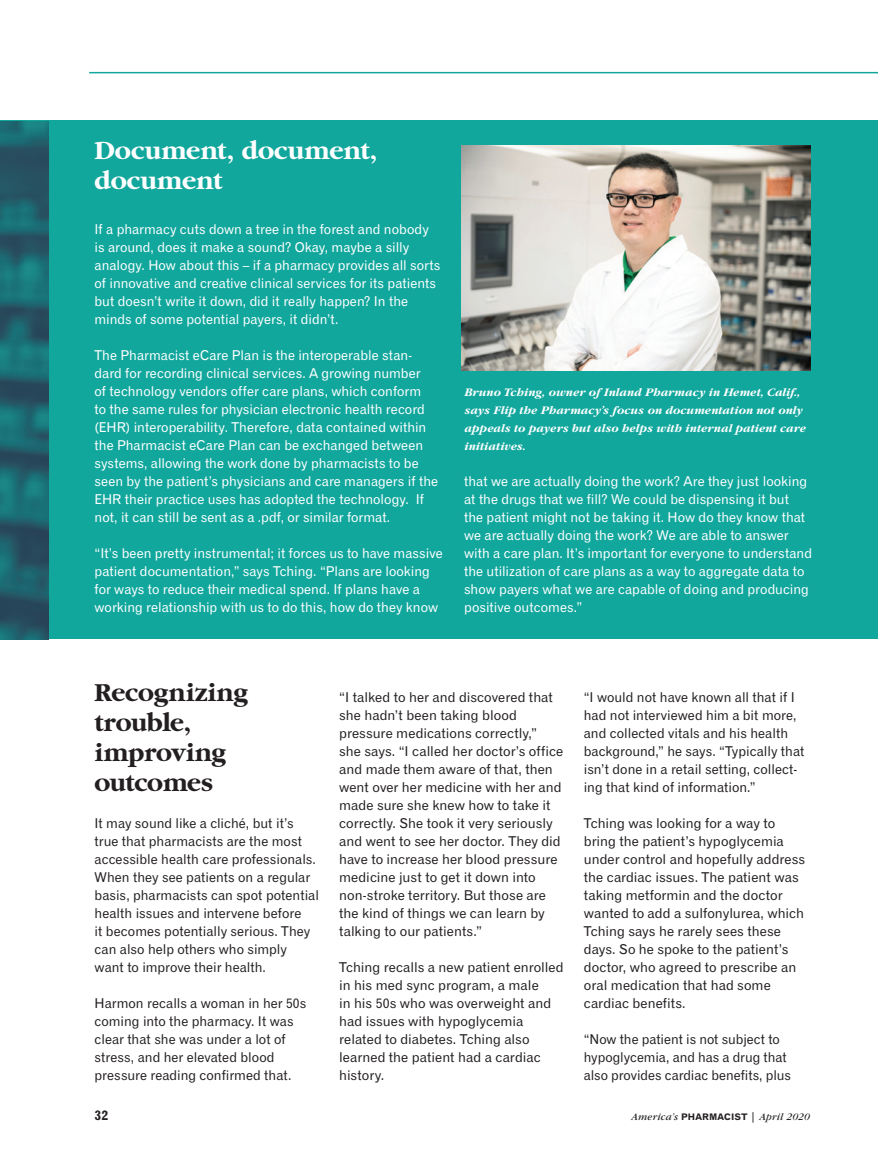
<style>
.page{position:relative;width:878px;height:1175px;background:#fff}
.page>*{position:absolute;margin:0;border:0;box-sizing:border-box;transform-origin:0 0}
.t1{font:700 27px/30px "Garamond";letter-spacing:-.01em;color:#231f20}
.t2{font:700 27px/30px "Garamond";color:#fff}
.t3{font:13.5px/18px "Gothic 720 BT Roman B";color:#231f20}
.t4{font:13.5px/18px "Gothic 720 BT Roman B";color:#fff}
.t5{font:13.5px "Gothic 720 BT Bold B";color:#231f20}
.t6{font:italic 700 12px/18px "Garamond";letter-spacing:.01em;color:#fff}
.t7{font:italic 10.5px "Garamond";letter-spacing:.02em;color:#231f20}
.s1{font-family:"Gothic 720 BT Bold B";font-style:normal;font-size:9px}
.s2{font-weight:700;font-style:normal}
</style>
<div class="page">
<div style="left:0;top:121px;width:878px;height:518px;background:#12a79d"></div>
<hr style="left:89px;top:72px;width:789px;height:1px;background:#12a79d">
<img style="left:461px;top:146px;width:349px;height:224px">
<img style="left:0;top:122px;width:48px;height:517px">
<p class="t2" style="left:94px;top:136px;width:284px">Document, document, document</p>
<p class="t4" style="left:94px;top:220px;width:347px">If a pharmacy cuts down a tree in the forest and nobody is around, does it make a sound? Okay, maybe a silly analogy. How about this – if a pharmacy provides all sorts of innovative and creative clinical services for its patients but doesn’t write it down, did it really happen? In the minds of some potential payers, it didn’t.</p>
<p class="t4" style="left:94px;top:346px;width:345px">The Pharmacist eCare Plan is the interoperable stan&shy;dard for recording clinical services. A growing number<br>of technology vendors offer care plans, which conform<br>to the same rules for physician electronic health record (EHR) interoperability. Therefore, data contained within the Pharmacist eCare Plan can be exchanged between systems, allowing the work done by pharmacists to be seen by the patient’s physicians and care managers if the EHR their practice uses has adopted the technology. If not, it can still be sent as a .pdf, or similar format.</p>
<p class="t4" style="left:94px;top:544px;width:350px">“It’s been pretty instrumental; it forces us to have massive patient documentation,” says Tching. “Plans are looking for ways to reduce their medical spend. If plans have a working relationship with us to do this, how do they know</p>
<p class="t6" style="left:464px;top:383px;width:343px">Bruno Tching, owner of Inland Pharmacy in Hemet, Calif., says Flip the Pharmacy’s focus on documentation not only appeals to payers but also helps with internal patient care initiatives.</p>
<p class="t4" style="left:464px;top:472px;width:349px">that we are actually doing the work? Are they just looking at the drugs that we fill? We could be dispensing it but<br>the patient might not be taking it. How do they know that we are actually doing the work? We are able to answer with a care plan. It’s important for everyone to understand the utilization of care plans as a way to aggregate data to show payers what we are capable of doing and producing positive outcomes.”</p>
<p class="t1" style="left:94px;top:678px;width:154px">Recognizing trouble, improving outcomes</p>
<p class="t3" style="left:94px;top:814px;width:226px">It may sound like a cliché, but it’s true that pharmacists are the most accessible health care professionals.<br>When they see patients on a regular basis, pharmacists can spot potential health issues and intervene before<br>it becomes potentially serious. They can also help others who simply want to improve their health.</p>
<p class="t3" style="left:94px;top:994px;width:213px">Harmon recalls a woman in her 50s coming into the pharmacy. It was clear that she was under a lot of stress, and her elevated blood pressure reading confirmed that.</p>
<p class="t3" style="left:339px;top:688px;width:226px">“I talked to her and discovered that she hadn’t been taking blood pressure medications correctly,”<br>she says. “I called her doctor’s office and made them aware of that, then went over her medicine with her and made sure she knew how to take it correctly. She took it very seriously and went to see her doctor. They did have to increase her blood pressure medicine just to get it down into non-stroke territory. But those are the kind of things we can learn by talking to our patients.”</p>
<p class="t3" style="left:339px;top:958px;width:226px">Tching recalls a new patient enrolled in his med sync program, a male<br>in his 50s who was overweight and had issues with hypoglycemia related to diabetes. Tching also learned the patient had a cardiac history.</p>
<p class="t3" style="left:584px;top:688px;width:222px">“I would not have known all that if I had not interviewed him a bit more, and collected vitals and his health background,” he says. “Typically that isn’t done in a retail setting, collect&shy;ing that kind of information.”</p>
<p class="t3" style="left:584px;top:814px;width:223px">Tching was looking for a way to bring the patient’s hypoglycemia under control and hopefully address the cardiac issues. The patient was taking metformin and the doctor wanted to add a sulfonylurea, which<br>Tching says he rarely sees these days. So he spoke to the patient’s doctor, who agreed to prescribe an oral medication that had some cardiac benefits.</p>
<p class="t3" style="left:584px;top:1030px;width:208px">“Now the patient is not subject to hypoglycemia, and has a drug that also provides cardiac benefits, plus</p>
<p class="t5" style="left:94px;top:1107px;width:15px">32</p>
<p class="t7" style="left:631px;top:1111px;width:180px">America’s <span class="s1">PHARMACIST</span> <span class="s2">|</span> April 2020</p>
</div>
